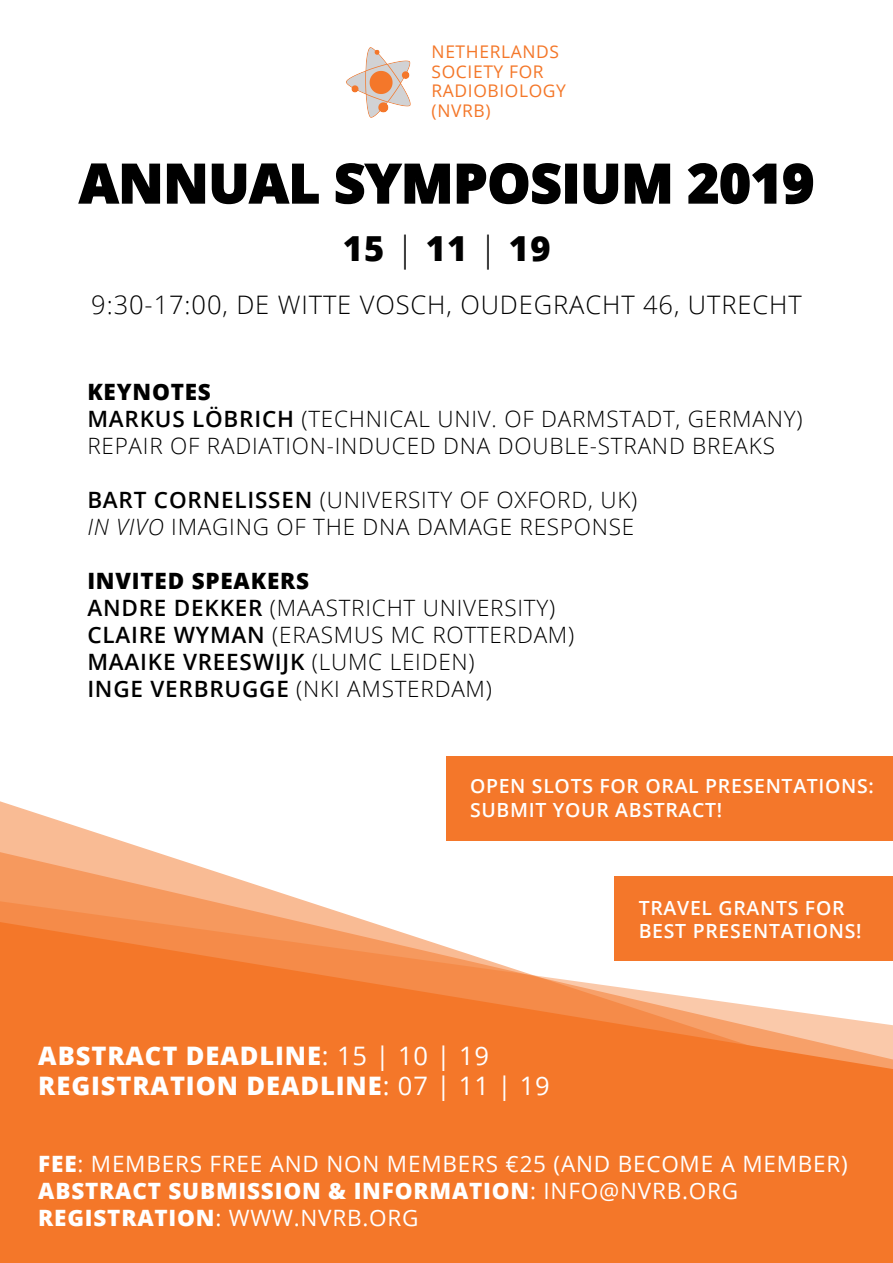
<style>
.page{position:relative;width:893px;height:1263px;background:#fff}
.page>*{position:absolute;margin:0;border:0;box-sizing:border-box;transform-origin:0 0}
.t1{font:800 54px "Open Sans";color:#000}
.t2{font:800 34.5px "Open Sans";color:#000}
.t3{font:800 25.5px/30.6px "Open Sans";letter-spacing:.035em;color:#fff}
.t4{font:300 25.5px "Open Sans";letter-spacing:.035em;color:#000}
.t5{font:300 22.5px/27px "Open Sans";letter-spacing:.035em;color:#000}
.t6{font:22.5px/27px "Open Sans";letter-spacing:.035em;color:#fff}
.t7{font:600 19.5px/23.4px "Open Sans";letter-spacing:.035em;color:#fff}
.t8{font:17.4px/19.6px "Open Sans";letter-spacing:.035em;color:#f47729}
.s1{font-weight:300}
.s2{font-weight:800}
.s3{font-weight:600}
.s4{font-style:italic}
.s5{font-weight:400}
</style>
<div class="page">
<svg style="left:0;top:801px;width:615px;height:97px"></svg>
<svg style="left:0;top:898px;width:615px;height:24px"></svg>
<svg style="left:0;top:922px;width:893px;height:341px;background:#f5853f"></svg>
<img style="left:346px;top:47px;width:65px;height:71px">
<svg style="left:78px;top:163px;width:241px;height:42px"></svg>
<svg style="left:335px;top:163px;width:226px;height:42px"></svg>
<div style="left:565px;top:164px;width:12px;height:40px;border:2px solid #000"></div>
<svg style="left:583px;top:163px;width:88px;height:42px"></svg>
<svg style="left:687px;top:163px;width:127px;height:42px"></svg>
<div style="left:446px;top:756px;width:447px;height:85px;background:#f4772a"></div>
<div style="left:615px;top:875px;width:278px;height:85px;background:#f4772a"></div>
<p class="t8" style="left:432px;top:42px;width:136px">NETHERLANDS<br>SOCIETY FOR<br>RADIOBIOLOGY (NVRB)</p>
<h1 class="t1" style="left:79px;top:142px;width:736px">ANNUAL SYMPOSIUM 2019</h1>
<h2 class="t2" style="left:343px;top:222px;width:209px">15 <span class="s1">|</span> 11 <span class="s1">|</span> 19</h2>
<p class="t4" style="left:91px;top:287px;width:712px">9:30-17:00, DE WITTE VOSCH, OUDEGRACHT 46, UTRECHT</p>
<p class="t5" style="left:87px;top:378px;width:717px"><span class="s2">KEYNOTES<br></span><span class="s3">MARKUS LÖBRICH</span> (TECHNICAL UNIV. OF DARMSTADT, GERMANY)<br>REPAIR OF RADIATION-INDUCED DNA DOUBLE-STRAND BREAKS</p>
<p class="t5" style="left:87px;top:486px;width:551px"><span class="s3">BART CORNELISSEN</span> (UNIVERSITY OF OXFORD, UK)<br><span class="s4">IN VIVO</span> IMAGING OF THE DNA DAMAGE RESPONSE</p>
<p class="t5" style="left:87px;top:567px;width:488px"><span class="s2">INVITED SPEAKERS<br></span><span class="s3">ANDRE DEKKER</span> (MAASTRICHT UNIVERSITY)<br><span class="s3">CLAIRE WYMAN</span> (ERASMUS MC ROTTERDAM)<br><span class="s3">MAAIKE VREESWIJK</span> (LUMC LEIDEN)<br><span class="s3">INGE VERBRUGGE</span> (NKI AMSTERDAM)</p>
<p class="t7" style="left:470px;top:774px;width:405px">OPEN SLOTS FOR ORAL PRESENTATIONS:<br>SUBMIT YOUR ABSTRACT!</p>
<p class="t3" style="left:38px;top:1039px;width:513px">ABSTRACT DEADLINE<span class="s5">: 15 | 10 | 19<br></span>REGISTRATION DEADLINE<span class="s5">: 07 | 11 | 19</span></p>
<p class="t7" style="left:639px;top:896px;width:224px">TRAVEL GRANTS FOR<br>BEST PRESENTATIONS!</p>
<p class="t6" style="left:38px;top:1149px;width:811px"><span class="s2">FEE</span>: MEMBERS FREE AND NON MEMBERS €25 (AND BECOME A MEMBER)<br><span class="s2">ABSTRACT SUBMISSION &amp; INFORMATION</span>: INFO@NVRB.ORG<br><span class="s2">REGISTRATION</span>: WWW.NVRB.ORG</p>
</div>
